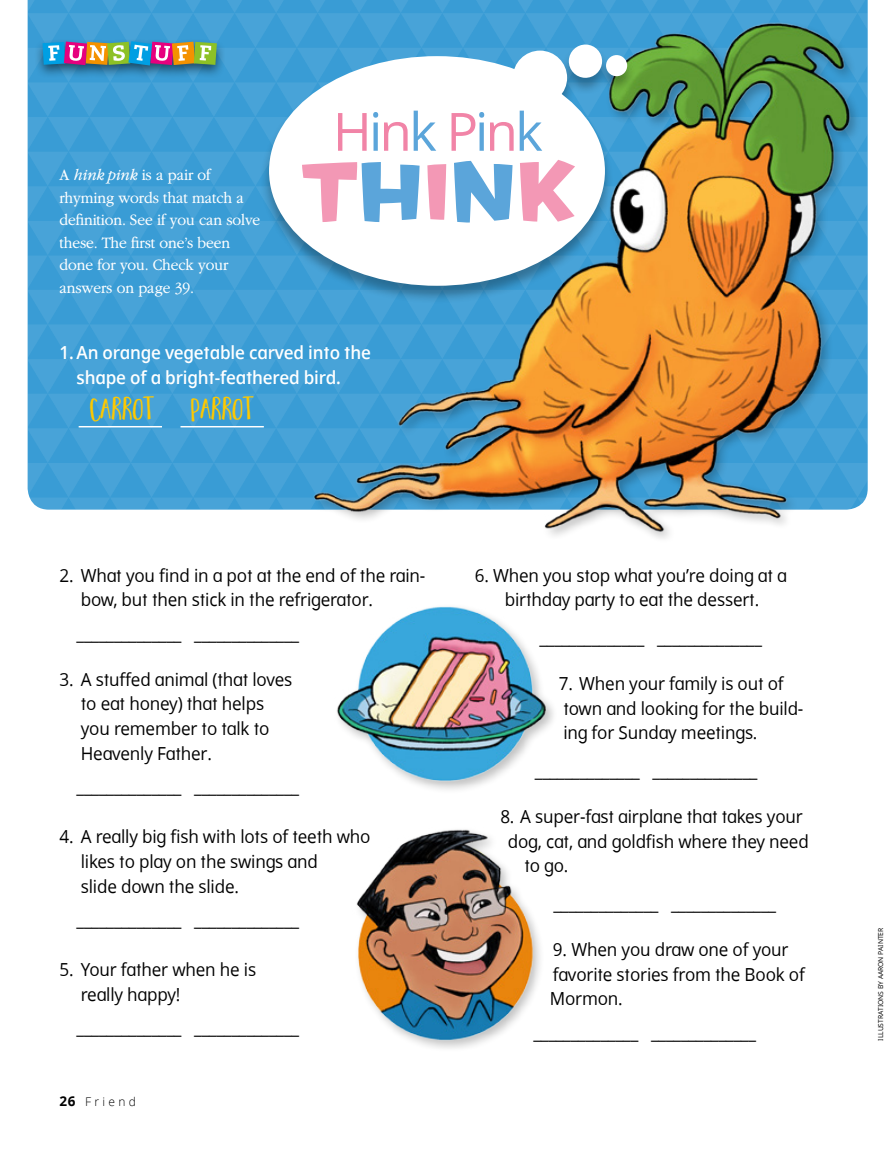
<style>
.page{position:relative;width:893px;height:1161px;background:#fff}
.page>*{position:absolute;margin:0;border:0;box-sizing:border-box;transform-origin:0 0}
.t1{font:77.55px "Housearama Kingpin";letter-spacing:.025em;color:#f398b5}
.t2{font:52.8px "Dots Solidlds Lat";letter-spacing:-.055em;color:#f184a7}
.LISTnmbr-1_para_firs{font:29.25px "Toolbox Heartstrings";letter-spacing:-.01em;color:#fec900;scale:1.2 1}
.LISTnmbr-1_para_firs-2{font:18px/24.8px "Dots Solidlds Lat";letter-spacing:-.01em;color:#000;scale:.95 1}
.LISTnmbr-1_para_firs-3{font:600 18px/24.8px "Dots Solidlds Lat";letter-spacing:-.01em;color:#fff;scale:.95 1}
.ARTCL_para_first_reg{font:300 16.5px/22.5px "Garamondlds Lat Plus";letter-spacing:-.01em;color:#fff;scale:.95 1}
.Folio_L{font:300 12px "Dots Solidlds Lat";letter-spacing:.28em;color:#000}
.FIGimg-CRDT_para{font:6.75px "Dots Solidlds Lat";color:#000}
.s1{font-style:italic}
.s2{color:#5ba5da}
.s3{font-family:"Dots Solid lds Lat Bold";font-weight:400;font-size:13.5px}
</style>
<div class="page">
<img style="left:28px;top:0;width:840px;height:510px">
<div style="left:34px;top:37px;width:192px;height:41px;background:#000;opacity:.5"></div>
<img style="left:43px;top:41px;width:174px;height:25px">
<img style="left:265px;top:10px;width:597px;height:529px">
<hr style="left:79px;top:426px;width:83px;height:1px;background:#fff">
<hr style="left:180px;top:426px;width:84px;height:1px;background:#fff">
<div style="left:260px;top:44px;width:376px;height:260px;background:#000;opacity:.3"></div>
<div style="left:269px;top:56px;width:336px;height:230px;background:#fff;border-radius:50%"></div>
<div style="left:513px;top:51px;width:54px;height:54px;background:#fff;border-radius:50%"></div>
<div style="left:606px;top:55px;width:21px;height:21px;background:#fff;border-radius:50%"></div>
<div style="left:568px;top:44px;width:34px;height:34px;background:#fff;border-radius:50%"></div>
<img style="left:337px;top:606px;width:216px;height:184px">
<img style="left:356px;top:829px;width:184px;height:220px">
<p class="ARTCL_para_first_reg" style="left:60px;top:164px;width:213px">A <span class="s1">hink pink</span> is a pair of rhyming words that match a definition. See if you can solve these. The first one’s been done for you. Check your answers on page 39.</p>
<p class="t2" style="left:333px;top:93px;width:212px">H<span class="s2">i</span>n<span class="s2">k</span> P<span class="s2">i</span>n<span class="s2">k</span></p>
<p class="t1" style="left:300px;top:139px;width:276px">T<span class="s2">h</span>i<span class="s2">n</span>k</p>
<p class="LISTnmbr-1_para_firs-3" style="left:77px;top:340px;width:311px;text-indent:-17px">1. An orange vegetable carved into the shape of a bright-feathered bird.</p>
<p class="LISTnmbr-1_para_firs" style="left:89px;top:393px;width:54px">CARROT</p>
<p class="LISTnmbr-1_para_firs" style="left:190px;top:393px;width:53px">PARROT</p>
<p class="LISTnmbr-1_para_firs-2" style="left:81px;top:563px;width:364px;text-indent:-21px">2. What you find in a pot at the end of the rain&shy;bow, but then stick in the refrigerator.</p>
<p class="LISTnmbr-1_para_firs-2" style="left:77px;top:621px;width:236px">______________ ______________</p>
<p class="LISTnmbr-1_para_firs-2" style="left:81px;top:667px;width:224px;text-indent:-21px">3. A stuffed animal (that loves to eat honey) that helps you remember to talk to<br>Heavenly Father.</p>
<p class="LISTnmbr-1_para_firs-2" style="left:77px;top:774px;width:236px">______________ ______________</p>
<p class="LISTnmbr-1_para_firs-2" style="left:81px;top:824px;width:307px;text-indent:-21px">4. A really big fish with lots of teeth who likes to play on the swings and<br>slide down the slide.</p>
<p class="LISTnmbr-1_para_firs-2" style="left:77px;top:907px;width:236px">______________ ______________</p>
<p class="LISTnmbr-1_para_firs-2" style="left:81px;top:957px;width:186px;text-indent:-21px">5. Your father when he is really happy!</p>
<p class="LISTnmbr-1_para_firs-2" style="left:77px;top:1015px;width:236px">______________ ______________</p>
<p class="Folio_L" style="left:60px;top:1092px;width:78px"><span class="s3">26</span> Friend</p>
<p class="LISTnmbr-1_para_firs-2" style="left:475px;top:563px;width:330px;text-align:center">6. When you stop what you’re doing at a birthday party to eat the dessert.</p>
<p class="LISTnmbr-1_para_firs-2" style="left:539px;top:625px;width:236px">______________ ______________</p>
<p class="LISTnmbr-1_para_firs-2" style="left:559px;top:671px;width:259px">7. When your family is out of town and looking for the build&shy;ing for Sunday meetings.</p>
<p class="LISTnmbr-1_para_firs-2" style="left:535px;top:758px;width:236px">______________ ______________</p>
<p class="LISTnmbr-1_para_firs-2" style="left:500px;top:804px;width:320px">8. A super-fast airplane that takes your</p>
<p class="LISTnmbr-1_para_firs-2" style="left:508px;top:829px;width:318px">dog, cat, and goldfish where they need</p>
<p class="LISTnmbr-1_para_firs-2" style="left:524px;top:853px;width:48px">to go.</p>
<p class="LISTnmbr-1_para_firs-2" style="left:553px;top:891px;width:236px">______________ ______________</p>
<p class="LISTnmbr-1_para_firs-2" style="left:550px;top:937px;width:270px">9. When you draw one of your favorite stories from the Book of<br>Mormon.</p>
<p class="LISTnmbr-1_para_firs-2" style="left:533px;top:1020px;width:236px">______________ ______________</p>
<p class="FIGimg-CRDT_para" style="left:876px;top:1041px;width:115px;rotate:-90deg">ILLUSTRATIONS BY AARON PAINTER</p>
</div>
